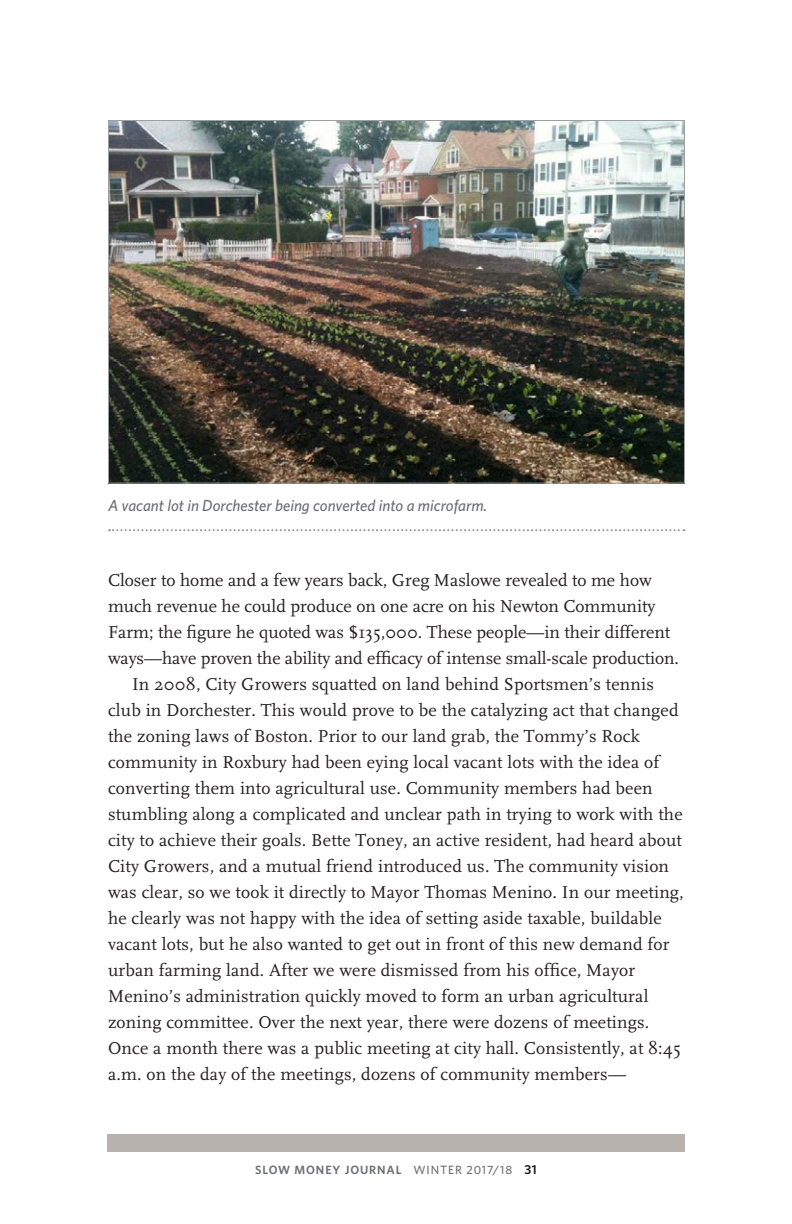
<style>
.page{position:relative;width:792px;height:1224px;background:#fff}
.page>*{position:absolute;margin:0;border:0;box-sizing:border-box;transform-origin:0 0}
.Text_Indent{font:18px/26px "FF Scala";letter-spacing:.01em;color:#231f20}
.Caption__rule_below{font:italic 500 16px "Whitney";color:#6c6d70}
.t1{font:600 12px "Whitney";letter-spacing:.075em;color:#6c6d70}
.s1{font-weight:500}
.s2{font-size:13px;color:#231f20}
</style>
<div class="page">
<div style="left:107px;top:1134px;width:578px;height:18px;background:#b8b2ae"></div>
<svg style="left:109px;top:529px;width:576px;height:2px"></svg>
<img style="left:110px;top:122px;width:573px;height:360px">
<p class="Caption__rule_below" style="left:108px;top:496px;width:381px">A vacant lot in Dorchester being converted into a microfarm.</p>
<p class="Text_Indent" style="left:108px;top:567px;width:570px">Closer to home and a few years back, Greg Maslowe revealed to me how much revenue he could produce on one acre on his Newton Community Farm; the figure he quoted was $135,000. These people—in their different ways—have proven the ability and efficacy of intense small-scale production.</p>
<p class="Text_Indent" style="left:108px;top:671px;width:577px;text-indent:24px">In 2008, City Growers squatted on land behind Sportsmen’s tennis club in Dorchester. This would prove to be the catalyzing act that changed the zoning laws of Boston. Prior to our land grab, the Tommy’s Rock community in Roxbury had been eying local vacant lots with the idea of converting them into agricultural use. Community members had been stumbling along a complicated and unclear path in trying to work with the city to achieve their goals. Bette Toney, an active resident, had heard about City Growers, and a mutual friend introduced us. The community vision was clear, so we took it directly to Mayor Thomas Menino. In our meeting, he clearly was not happy with the idea of setting aside taxable, buildable vacant lots, but he also wanted to get out in front of this new demand for urban farming land. After we were dismissed from his office, Mayor Menino’s administration quickly moved to form an urban agricultural zoning committee. Over the next year, there were dozens of meetings.<br>Once a month there was a public meeting at city hall. Consistently, at 8:45 a.m. on the day of the meetings, dozens of community members—</p>
<p class="t1" style="left:255px;top:1163px;width:283px">SLOW MONEY JOURNAL <span class="s1">WINTER 2017/18</span> <span class="s2">31</span></p>
</div>
